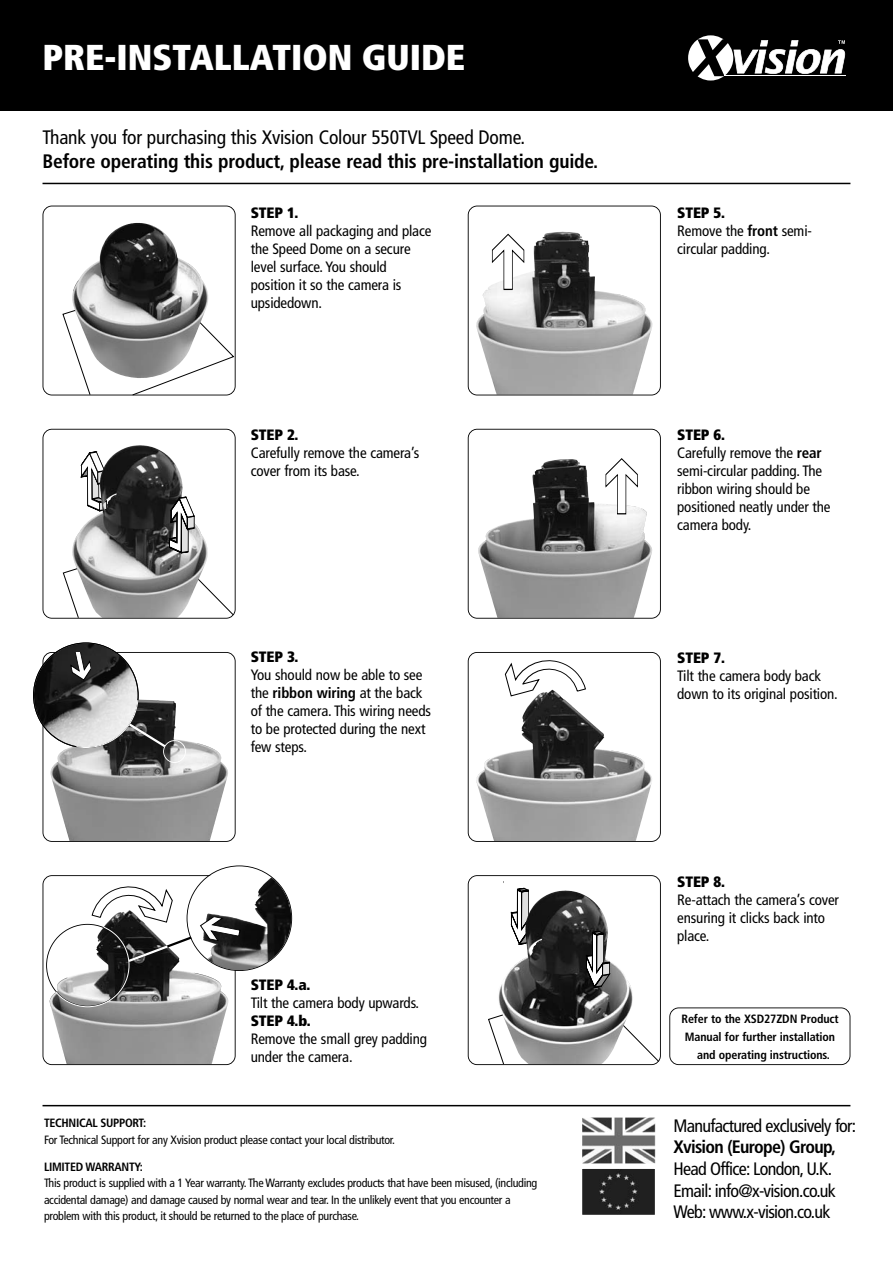
<style>
.page{position:relative;width:893px;height:1263px;background:#fff}
.page>*{position:absolute;margin:0;border:0;box-sizing:border-box;transform-origin:0 0}
.t1{font:900 condensed 36px "Frutiger";color:#fff}
.t2{font:700 condensed 19.5px "Frutiger";letter-spacing:-.01em;color:#000}
.t3{font:condensed 19.5px "Frutiger";letter-spacing:-.01em;color:#000}
.t4{font:condensed 18px/21.6px "Frutiger";letter-spacing:-.04em;color:#000}
.t5{font:700 condensed 18px "Frutiger";letter-spacing:-.04em;color:#000}
.t6{font:condensed 15px/18px "Frutiger";letter-spacing:-.01em;color:#000}
.t7{font:900 condensed 15px "Frutiger";letter-spacing:-.01em;color:#000}
.t8{font:condensed 12px/16.5px "Frutiger";letter-spacing:-.025em;color:#000}
.t9{font:700 condensed 12px/18px "Frutiger";letter-spacing:-.01em;color:#000;text-align:center}
.s1{font-weight:700}
.s2{font-weight:900}
</style>
<div class="page">
<div style="left:0;top:0;width:893px;height:111px;background:#000"></div>
<svg style="left:688px;top:35px;width:157px;height:46px"></svg>
<hr style="left:43px;top:183px;width:807px;height:1px;background:#000">
<svg style="left:43px;top:206px;width:193px;height:190px"></svg>
<svg style="left:43px;top:865px;width:249px;height:200px"></svg>
<svg style="left:468px;top:206px;width:193px;height:189px"></svg>
<svg style="left:468px;top:429px;width:193px;height:190px"></svg>
<svg style="left:468px;top:652px;width:193px;height:190px"></svg>
<hr style="left:43px;top:1105px;width:807px;height:1px;background:#000">
<img style="left:583px;top:1119px;width:71px;height:43px">
<div style="left:581px;top:1117px;width:75px;height:47px;border:1px solid #fff"></div>
<img style="left:583px;top:1170px;width:71px;height:44px">
<div style="left:581px;top:1168px;width:75px;height:48px;border:1px solid #fff"></div>
<svg style="left:33px;top:642px;width:203px;height:200px"></svg>
<svg style="left:43px;top:429px;width:193px;height:190px"></svg>
<svg style="left:468px;top:875px;width:382px;height:191px"></svg>
<h1 class="t1" style="left:43px;top:43px;width:424px">PRE-INSTALLATION GUIDE</h1>
<h2 class="t3" style="left:43px;top:129px;width:484px">Thank you for purchasing this Xvision Colour 550TVL Speed Dome.</h2>
<h2 class="t2" style="left:43px;top:153px;width:557px">Before operating this product, please read this pre-installation guide.</h2>
<p class="t7" style="left:251px;top:207px;width:49px">STEP 1.</p>
<p class="t6" style="left:251px;top:223px;width:182px">Remove all packaging and place the Speed Dome on a secure level surface. You should position it so the camera is upsidedown.</p>
<p class="t7" style="left:251px;top:429px;width:49px">STEP 2.</p>
<p class="t6" style="left:251px;top:445px;width:170px">Carefully remove the camera’s cover from its base.</p>
<p class="t7" style="left:251px;top:651px;width:49px">STEP 3.</p>
<p class="t6" style="left:251px;top:667px;width:182px">You should now be able to see the <span class="s1">ribbon wiring</span> at the back of the camera. This wiring needs to be protected during the next few steps.</p>
<p class="t7" style="left:251px;top:979px;width:61px">STEP 4.a.</p>
<p class="t6" style="left:251px;top:995px;width:170px">Tilt the camera body upwards.</p>
<p class="t7" style="left:251px;top:1015px;width:61px">STEP 4.b.</p>
<p class="t6" style="left:251px;top:1031px;width:178px">Remove the small grey padding under the camera.</p>
<p class="t9" style="left:44px;top:1115px;width:104px">TECHNICAL SUPPORT:</p>
<p class="t8" style="left:44px;top:1132px;width:352px">For Technical Support for any Xvision product please contact your local distributor.</p>
<p class="t9" style="left:44px;top:1158px;width:101px">LIMITED WARRANTY:</p>
<p class="t8" style="left:44px;top:1176px;width:495px">This product is supplied with a 1 Year warranty. The Warranty excludes products that have been misused, (including accidental damage) and damage caused by normal wear and tear. In the unlikely event that you encounter a problem with this product, it should be returned to the place of purchase.</p>
<p class="t6" style="left:677px;top:205px;width:136px"><span class="s2">STEP 5.<br></span>Remove the <span class="s1">front</span> semi&shy;circular padding.</p>
<p class="t6" style="left:677px;top:427px;width:155px"><span class="s2">STEP 6.<br></span>Carefully remove the <span class="s1">rear </span>semi-circular padding. The ribbon wiring should be positioned neatly under the camera body.</p>
<p class="t7" style="left:677px;top:652px;width:49px">STEP 7.</p>
<p class="t6" style="left:677px;top:668px;width:162px">Tilt the camera body back down to its original position.</p>
<p class="t7" style="left:677px;top:876px;width:49px">STEP 8.</p>
<p class="t6" style="left:677px;top:892px;width:163px">Re-attach the camera’s cover ensuring it clicks back into place.</p>
<p class="t9" style="left:681px;top:1011px;width:159px">Refer to the XSD27ZDN Product<br>Manual for further installation and operating instructions.</p>
<p class="t4" style="left:674px;top:1116px;width:184px">Manufactured exclusively for:</p>
<p class="t5" style="left:674px;top:1140px;width:164px">Xvision (Europe) Group,</p>
<p class="t4" style="left:674px;top:1159px;width:164px">Head Office: London, U.K.<br>Email: info@x-vision.co.uk<br>Web: www.x-vision.co.uk</p>
</div>
